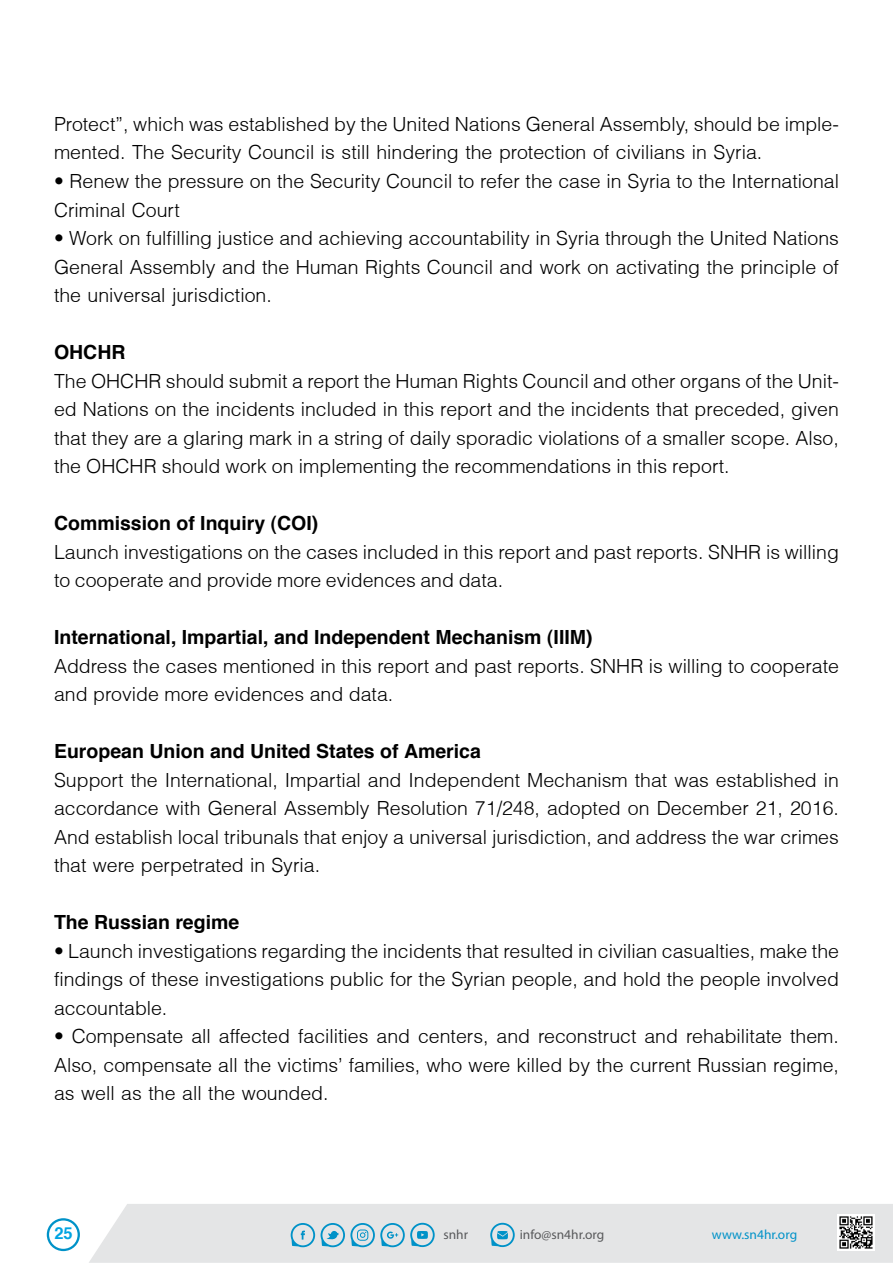
<style>
.page{position:relative;width:893px;height:1263px;background:#fff}
.page>*{position:absolute;margin:0;border:0;box-sizing:border-box;transform-origin:0 0}
.t1{font:300 19.5px/28.5px "Helvetica";color:#000}
.t2{font:700 19.5px "Helvetica";color:#000}
.t3{font:700 16.5px "Helvetica";color:#00a4e2}
.t4{font:13.35px "Myriad Pro";color:#58595b}
.t5{font:13.35px "Myriad Pro";color:#0092c8}
</style>
<div class="page">
<div style="left:89px;top:1204px;width:804px;height:59px;background:#e4e5e6"></div>
<svg style="left:291px;top:1223px;width:24px;height:24px"></svg>
<svg style="left:321px;top:1223px;width:114px;height:24px;background:#a1ccdd"></svg>
<svg style="left:490px;top:1223px;width:25px;height:24px"></svg>
<img style="left:837px;top:1214px;width:37px;height:37px">
<svg style="left:47px;top:1218px;width:33px;height:33px"></svg>
<p class="t1" style="left:54px;top:110px;width:786px">Protect ,” which was established by the United Nations General Assembly, should be imple-</p>
<p class="t1" style="left:54px;top:167px;width:786px">• Renew the pressure on the Security Council to refer the case in Syria to the International<br>Criminal Court</p>
<p class="t1" style="left:54px;top:224px;width:786px;text-align:justify">• Work on fulfilling justice and achieving accountability in Syria through the United Nations General Assembly and the Human Rights Council and work on activating the principle of the universal jurisdiction.</p>
<p class="t2" style="left:54px;top:340px;width:73px">OHCHR</p>
<p class="t1" style="left:54px;top:138px;width:710px">mented. The Security Council is still hindering the protection of civilians in Syria.</p>
<p class="t1" style="left:54px;top:366px;width:786px">The OHCHR should submit a report the Human Rights Council and other organs of the Unit-</p>
<p class="t1" style="left:54px;top:423px;width:786px">that they are a glaring mark in a string of daily sporadic violations of a smaller scope. Also, the OHCHR should work on implementing the recommendations in this report.</p>
<p class="t2" style="left:54px;top:511px;width:266px">Commission of Inquiry (COI(</p>
<p class="t1" style="left:54px;top:537px;width:786px">Launch investigations on the cases included in this report and past reports. SNHR is willing to cooperate and provide more evidences and data.</p>
<p class="t2" style="left:54px;top:625px;width:540px">International, Impartial, and Independent Mechanism (IIIM(</p>
<p class="t1" style="left:54px;top:651px;width:786px">Address the cases mentioned in this report and past reports. SNHR is willing to cooperate and provide more evidences and data.</p>
<p class="t2" style="left:54px;top:739px;width:428px">European Union and United States of America</p>
<p class="t1" style="left:54px;top:765px;width:786px;text-align:justify">Support the International, Impartial and Independent Mechanism that was established in accordance with General Assembly Resolution 71/248, adopted on December 21, 2016.<br>And establish local tribunals that enjoy a universal jurisdiction, and address the war crimes that were perpetrated in Syria.</p>
<p class="t2" style="left:54px;top:910px;width:187px">The Russian regime</p>
<p class="t1" style="left:54px;top:936px;width:786px;text-align:justify">• Launch investigations regarding the incidents that resulted in civilian casualties, make the findings of these investigations public for the Syrian people, and hold the people involved accountable.</p>
<p class="t1" style="left:54px;top:1022px;width:786px;text-align:justify">• Compensate all affected facilities and centers, and reconstruct and rehabilitate them.<br>Also, compensate all the victims’ families, who were killed by the current Russian regime, as well as the all the wounded.</p>
<p class="t1" style="left:54px;top:395px;width:786px">ed Nations on the incidents included in this report and the incidents that preceded, given</p>
<p class="t3" style="left:54px;top:1223px;width:20px">25</p>
<p class="t4" style="left:443px;top:1226px;width:26px">snhr</p>
<p class="t4" style="left:520px;top:1226px;width:86px">info@sn4hr.org</p>
<p class="t5" style="left:712px;top:1226px;width:87px">www.sn4hr.org</p>
</div>
